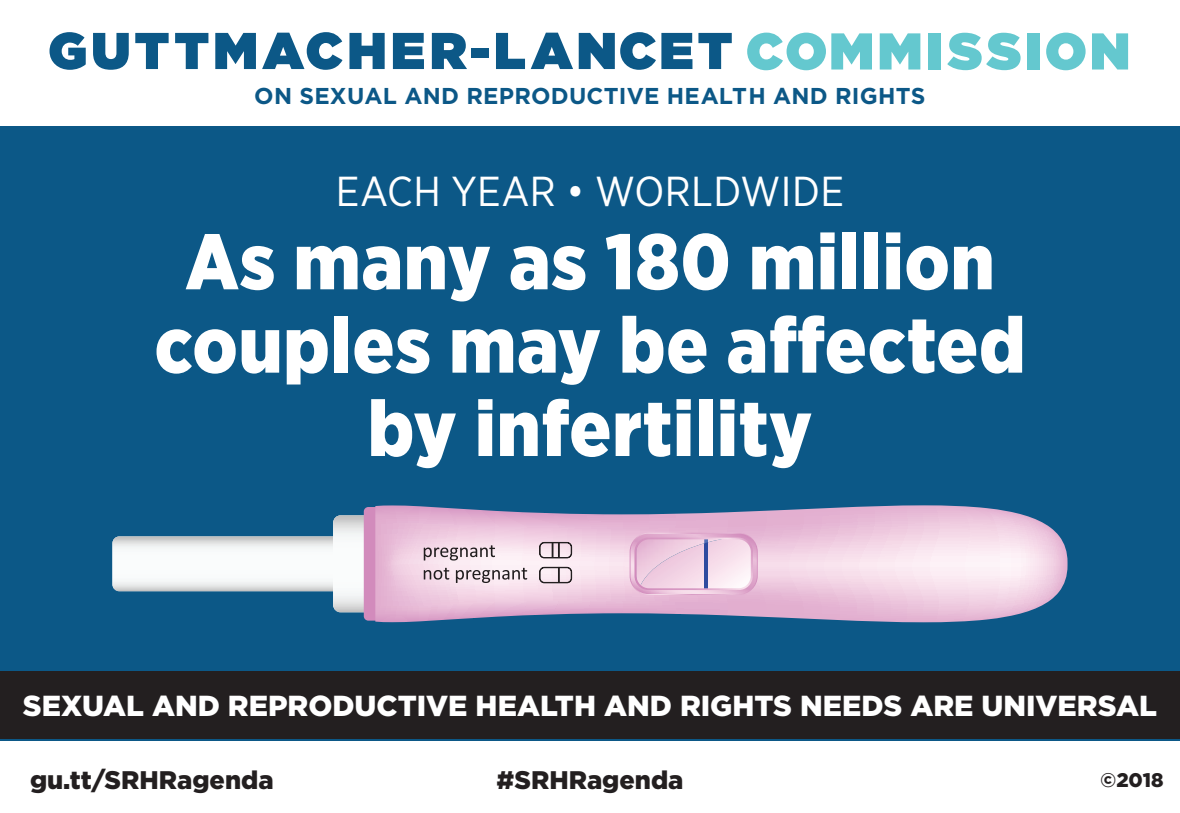
<style>
.page{position:relative;width:1180px;height:813px;background:#fff}
.page>*{position:absolute;margin:0;border:0;box-sizing:border-box;transform-origin:0 0}
.t1{font:900 78.5px/83.2px "Gotham Narrow";letter-spacing:.01em;color:#fff;text-align:center}
.t2{font:900 51.5px "Gotham";letter-spacing:.08em;color:#0c5887}
.t3{font:41.75px "Gotham Narrow";letter-spacing:.01em;color:#fff}
.t4{font:900 29px "Gotham";color:#fff}
.First_para__Drop_Cap{font:900 25.5px "Gotham";color:#231f20}
.t5{font:700 23px "Gotham";letter-spacing:.01em;color:#0c5887}
.First_para__Drop_Cap-2{font:900 19.75px "Gotham";color:#231f20}
.s1{color:#64c8cf}
</style>
<div class="page">
<div style="left:0;top:126px;width:1180px;height:614px;background:#0c5887"></div>
<div style="left:0;top:671px;width:1180px;height:68px;background:#231f20"></div>
<svg style="left:112px;top:515px;width:252px;height:97px"></svg>
<div style="left:364px;top:507px;width:53px;height:113px;background:#d28bbc;border-radius:5px"></div>
<svg style="left:375px;top:505px;width:693px;height:117px;background:#d3bbd4"></svg>
<svg style="left:424px;top:545px;width:71px;height:15px"></svg>
<svg style="left:424px;top:567px;width:25px;height:12px"></svg>
<svg style="left:456px;top:567px;width:71px;height:16px"></svg>
<svg style="left:539px;top:542px;width:33px;height:16px"></svg>
<svg style="left:539px;top:566px;width:33px;height:17px"></svg>
<svg style="left:630px;top:532px;width:128px;height:63px;background:#e9c7dd"></svg>
<p class="t2" style="left:48px;top:14px;width:1083px">GUTTMACHER-LANCET <span class="s1">COMMISSION</span></p>
<p class="t5" style="left:254px;top:80px;width:673px">ON SEXUAL AND REPRODUCTIVE HEALTH AND RIGHTS</p>
<p class="t3" style="left:336px;top:165px;width:510px">EACH YEAR • WORLDWIDE</p>
<p class="t1" style="left:154px;top:219px;width:873px">As many as 180 million couples may be affected by infertility</p>
<p class="t4" style="left:23px;top:685px;width:1136px">SEXUAL AND REPRODUCTIVE HEALTH AND RIGHTS NEEDS ARE UNIVERSAL</p>
<p class="First_para__Drop_Cap" style="left:30px;top:762px;width:245px">gu.tt/SRHRagenda</p>
<p class="First_para__Drop_Cap" style="left:497px;top:762px;width:188px">#SRHRagenda</p>
<p class="First_para__Drop_Cap-2" style="left:1100px;top:766px;width:65px">©2018</p>
</div>
